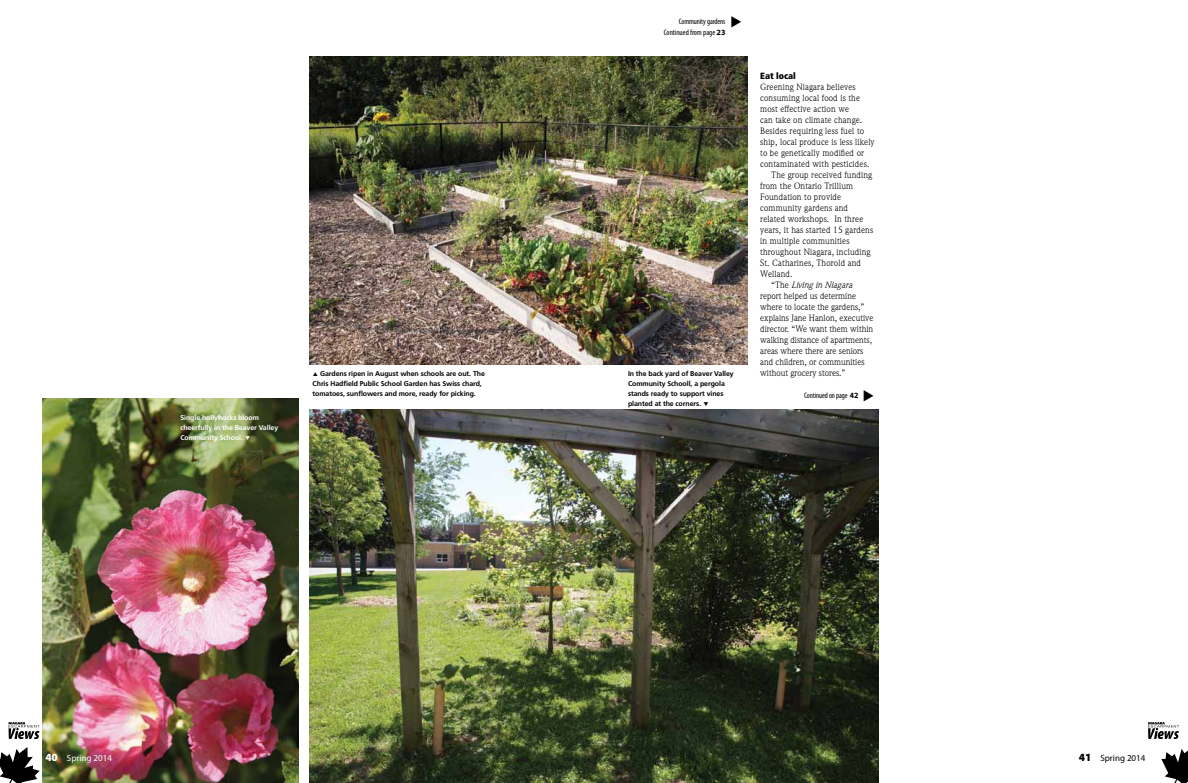
<style>
.page{position:relative;width:1188px;height:783px;background:#fff}
.page>*{position:absolute;margin:0;border:0;box-sizing:border-box;transform-origin:0 0}
.t1{font:9px "Weidemann";letter-spacing:.015em;color:#000}
.t2{font:italic 9px "Weidemann";color:#000}
.t3{font:9px "Myriad Pro";color:#fff}
.t4{font:9px "Myriad Pro";color:#000}
.t5{font:900 condensed 9px "Frutiger";color:#000}
.t6{font:condensed 8px "Myriad Pro";letter-spacing:-.01em;color:#000}
.t7{font:700 7px/10px "Frutiger";letter-spacing:-.01em;color:#000}
.t8{font:700 7px/10px "Frutiger";letter-spacing:-.01em;color:#fff}
.s1{font-weight:700;font-stretch:normal}
.s2{font-style:normal}
.s3{font-weight:900;font-size:11px}
</style>
<div class="page">
<img style="left:43px;top:398px;width:256px;height:385px">
<img style="left:310px;top:409px;width:568px;height:374px">
<img style="left:310px;top:57px;width:437px;height:308px">
<svg style="left:9px;top:722px;width:31px;height:17px"></svg>
<svg style="left:1148px;top:722px;width:31px;height:17px"></svg>
<svg style="left:1161px;top:749px;width:27px;height:34px"></svg>
<svg style="left:0;top:747px;width:40px;height:36px"></svg>
<p class="t8" style="left:180px;top:413px;width:99px">Single hollyhocks bloom cheerfully in the Beaver Valley<br>Community School. ▼</p>
<p class="t7" style="left:313px;top:369px;width:174px">▲ Gardens ripen in August when schools are out. The<br>Chris Hadfield Public School Garden has Swiss chard, tomatoes, sunflowers and more, ready for picking.</p>
<p class="t6" style="left:679px;top:17px;width:48px">Community gardens</p>
<p class="t6" style="left:664px;top:28px;width:63px">Continued from page <span class="s1">23</span></p>
<p class="t5" style="left:760px;top:70px;width:37px">Eat local</p>
<p class="t1" style="left:760px;top:82px;width:97px">Greening Niagara believes</p>
<p class="t1" style="left:760px;top:93px;width:101px">consuming local food is the</p>
<p class="t1" style="left:760px;top:104px;width:90px">most effective action we</p>
<p class="t1" style="left:760px;top:115px;width:104px">can take on climate change.</p>
<p class="t1" style="left:760px;top:126px;width:105px">Besides requiring less fuel to</p>
<p class="t1" style="left:760px;top:137px;width:116px">ship, local produce is less likely</p>
<p class="t1" style="left:760px;top:148px;width:105px">to be genetically modified or</p>
<p class="t1" style="left:760px;top:159px;width:111px">contaminated with pesticides.</p>
<p class="t1" style="left:771px;top:170px;width:103px">The group received funding</p>
<p class="t1" style="left:760px;top:181px;width:95px">from the Ontario Trillium</p>
<p class="t1" style="left:760px;top:192px;width:83px">Foundation to provide</p>
<p class="t1" style="left:760px;top:203px;width:89px">community gardens and</p>
<p class="t1" style="left:760px;top:214px;width:105px">related workshops. In three</p>
<p class="t1" style="left:760px;top:225px;width:115px">years, it has started 15 gardens</p>
<p class="t1" style="left:760px;top:236px;width:91px">in multiple communities</p>
<p class="t1" style="left:760px;top:247px;width:112px">throughout Niagara, including</p>
<p class="t1" style="left:760px;top:258px;width:102px">St. Catharines, Thorold and</p>
<p class="t1" style="left:760px;top:269px;width:34px">Welland.</p>
<p class="t2" style="left:771px;top:280px;width:82px"><span class="s2">“The</span> Living in Niagara</p>
<p class="t1" style="left:760px;top:291px;width:97px">report helped us determine</p>
<p class="t1" style="left:760px;top:302px;width:106px">where to locate the gardens,”</p>
<p class="t1" style="left:760px;top:313px;width:115px">explains Jane Hanlon, executive</p>
<p class="t1" style="left:760px;top:324px;width:115px">director. “We want them within</p>
<p class="t1" style="left:760px;top:335px;width:113px">walking distance of apartments,</p>
<p class="t1" style="left:760px;top:346px;width:105px">areas where there are seniors</p>
<p class="t1" style="left:760px;top:357px;width:106px">and children, or communities</p>
<p class="t7" style="left:628px;top:369px;width:107px">In the back yard of Beaver Valley</p>
<p class="t1" style="left:760px;top:368px;width:87px">without grocery stores.”</p>
<p class="t7" style="left:628px;top:379px;width:98px">Community Schooll, a pergola stands ready to support vines planted at the corners. ▼</p>
<p class="t6" style="left:804px;top:391px;width:56px">Continued on page <span class="s1">42</span></p>
<p class="t3" style="left:45px;top:752px;width:68px"><span class="s3">40</span> Spring 2014</p>
<p class="t4" style="left:1079px;top:752px;width:68px"><span class="s3">41</span> Spring 2014</p>
</div>
